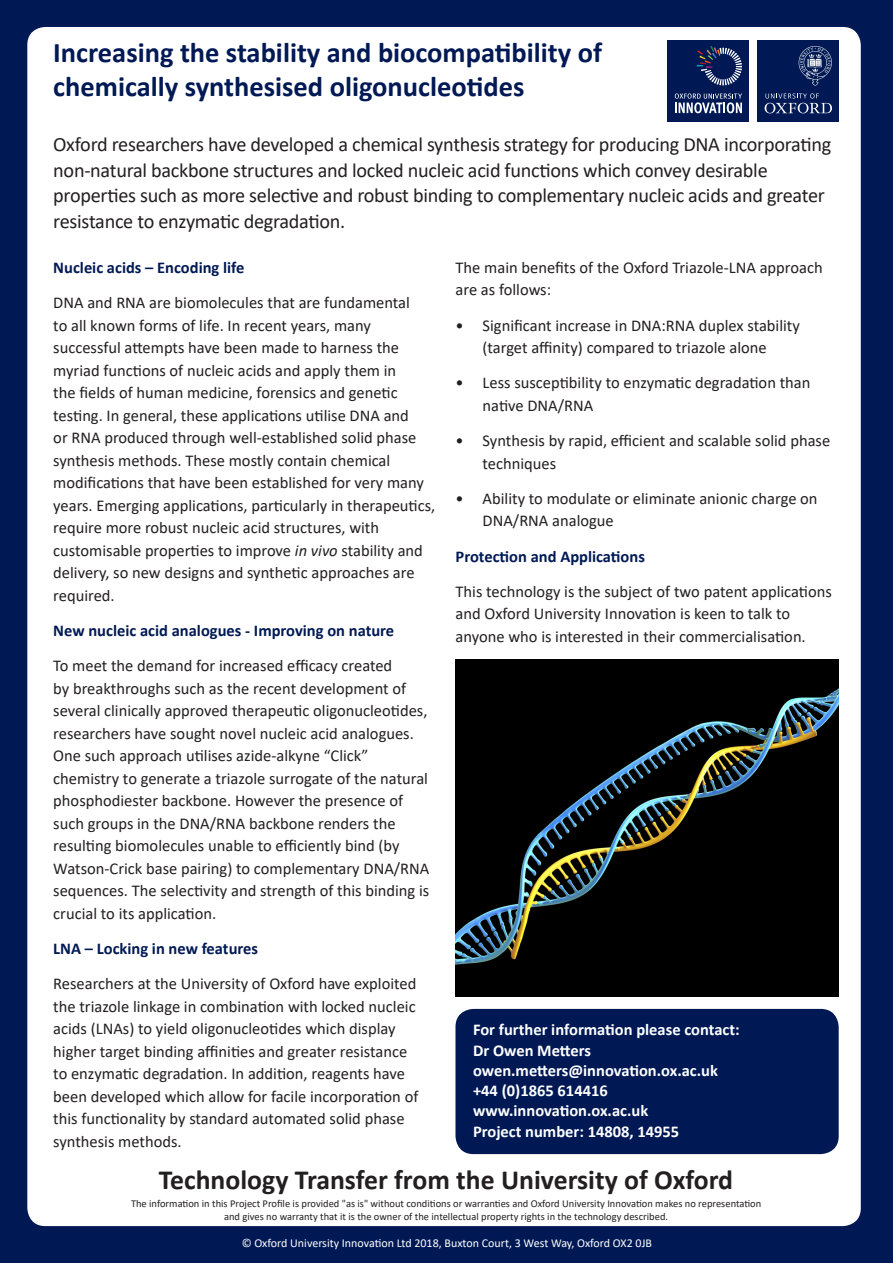
<style>
.page{position:relative;width:893px;height:1263px;background:#001954}
.page>*{position:absolute;margin:0;border:0;box-sizing:border-box;transform-origin:0 0}
.t1{font:700 28.5px/34.5px "Calibri";color:#001954}
.t2{font:700 27.75px "Calibri";color:#231f20}
.t3{font:20.25px/25.5px "Calibri";letter-spacing:-.015em;color:#231f20}
.t4{font:16.5px/22.5px "Calibri";color:#231f20}
.t5{font:700 16.5px "Calibri";color:#fff}
.t6{font:700 16.5px "Calibri";color:#001954}
.t7{font:12px "Calibri";color:#fff}
.t8{font:10.5px "Calibri";color:#231f20}
.s1{font-style:italic}
</style>
<div class="page">
<div style="left:27px;top:27px;width:834px;height:1199px;background:#fff;border-radius:18px"></div>
<div style="left:455px;top:1009px;width:384px;height:145px;background:#001954;border-radius:18px"></div>
<div style="left:758px;top:40px;width:81px;height:82px;background:#001954"></div>
<svg style="left:765px;top:93px;width:67px;height:20px"></svg>
<svg style="left:799px;top:46px;width:33px;height:40px"></svg>
<div style="left:668px;top:40px;width:81px;height:82px;background:#001954"></div>
<svg style="left:675px;top:93px;width:67px;height:20px"></svg>
<svg style="left:697px;top:46px;width:45px;height:39px"></svg>
<img style="left:456px;top:660px;width:383px;height:336px">
<p class="t1" style="left:53px;top:35px;width:550px">Increasing the stability and biocompatibility of chemically synthesised oligonucleotides</p>
<p class="t3" style="left:53px;top:131px;width:779px">Oxford researchers have developed a chemical synthesis strategy for producing DNA incorporating non-natural backbone structures and locked nucleic acid functions which convey desirable properties such as more selective and robust binding to complementary nucleic acids and greater resistance to enzymatic degradation.</p>
<p class="t6" style="left:53px;top:256px;width:193px">Nucleic acids – Encoding life</p>
<p class="t4" style="left:53px;top:291px;width:383px">DNA and RNA are biomolecules that are fundamental<br>to all known forms of life. In recent years, many successful attempts have been made to harness the myriad functions of nucleic acids and apply them in<br>the fields of human medicine, forensics and genetic testing. In general, these applications utilise DNA and<br>or RNA produced through well-established solid phase synthesis methods. These mostly contain chemical modifications that have been established for very many years. Emerging applications, particularly in therapeutics, require more robust nucleic acid structures, with customisable properties to improve <span class="s1">in vivo</span> stability and delivery, so new designs and synthetic approaches are required.</p>
<p class="t6" style="left:53px;top:619px;width:342px">New nucleic acid analogues - Improving on nature</p>
<p class="t4" style="left:53px;top:654px;width:378px">To meet the demand for increased efficacy created<br>by breakthroughs such as the recent development of several clinically approved therapeutic oligonucleotides, researchers have sought novel nucleic acid analogues.<br>One such approach utilises azide-alkyne “Click” chemistry to generate a triazole surrogate of the natural phosphodiester backbone. However the presence of such groups in the DNA/RNA backbone renders the resulting biomolecules unable to efficiently bind (by Watson-Crick base pairing) to complementary DNA/RNA sequences. The selectivity and strength of this binding is crucial to its application.</p>
<p class="t6" style="left:53px;top:937px;width:206px">LNA – Locking in new features</p>
<p class="t4" style="left:53px;top:972px;width:367px">Researchers at the University of Oxford have exploited the triazole linkage in combination with locked nucleic acids (LNAs) to yield oligonucleotides which display higher target binding affinities and greater resistance to enzymatic degradation. In addition, reagents have been developed which allow for facile incorporation of this functionality by standard automated solid phase synthesis methods.</p>
<p class="t4" style="left:456px;top:256px;width:369px">The main benefits of the Oxford Triazole-LNA approach are as follows:</p>
<p class="t4" style="left:456px;top:313px;width:346px;text-align:center">• Significant increase in DNA:RNA duplex stability (target affinity) compared to triazole alone</p>
<p class="t4" style="left:483px;top:371px;width:329px;text-indent:-27px">• Less susceptibility to enzymatic degradation than native DNA/RNA</p>
<p class="t4" style="left:483px;top:429px;width:349px;text-indent:-27px">• Synthesis by rapid, efficient and scalable solid phase techniques</p>
<p class="t4" style="left:483px;top:487px;width:337px;text-indent:-27px">• Ability to modulate or eliminate anionic charge on<br>DNA/RNA analogue</p>
<p class="t6" style="left:456px;top:544px;width:191px">Protection and Applications</p>
<p class="t4" style="left:456px;top:580px;width:378px">This technology is the subject of two patent applications and Oxford University Innovation is keen to talk to anyone who is interested in their commercialisation.</p>
<p class="t5" style="left:473px;top:1018px;width:268px">For further information please contact:</p>
<p class="t5" style="left:473px;top:1038px;width:120px">Dr Owen Metters</p>
<p class="t5" style="left:473px;top:1059px;width:246px">owen.metters@innovation.ox.ac.uk</p>
<p class="t5" style="left:473px;top:1079px;width:136px">+44 (0)1865 614416</p>
<p class="t5" style="left:473px;top:1099px;width:177px">www.innovation.ox.ac.uk</p>
<p class="t5" style="left:473px;top:1119px;width:208px">Project number: 14808, 14955</p>
<p class="t2" style="left:159px;top:1160px;width:576px">Technology Transfer from the University of Oxford</p>
<p class="t8" style="left:131px;top:1197px;width:632px">The information in this Project Profile is provided "as is" without conditions or warranties and Oxford University Innovation makes no representation</p>
<p class="t8" style="left:224px;top:1209px;width:446px">and gives no warranty that it is the owner of the intellectual property rights in the technology described.</p>
<p class="t7" style="left:242px;top:1235px;width:412px">© Oxford University Innovation Ltd 2018, Buxton Court, 3 West Way, Oxford OX2 0JB</p>
</div>
